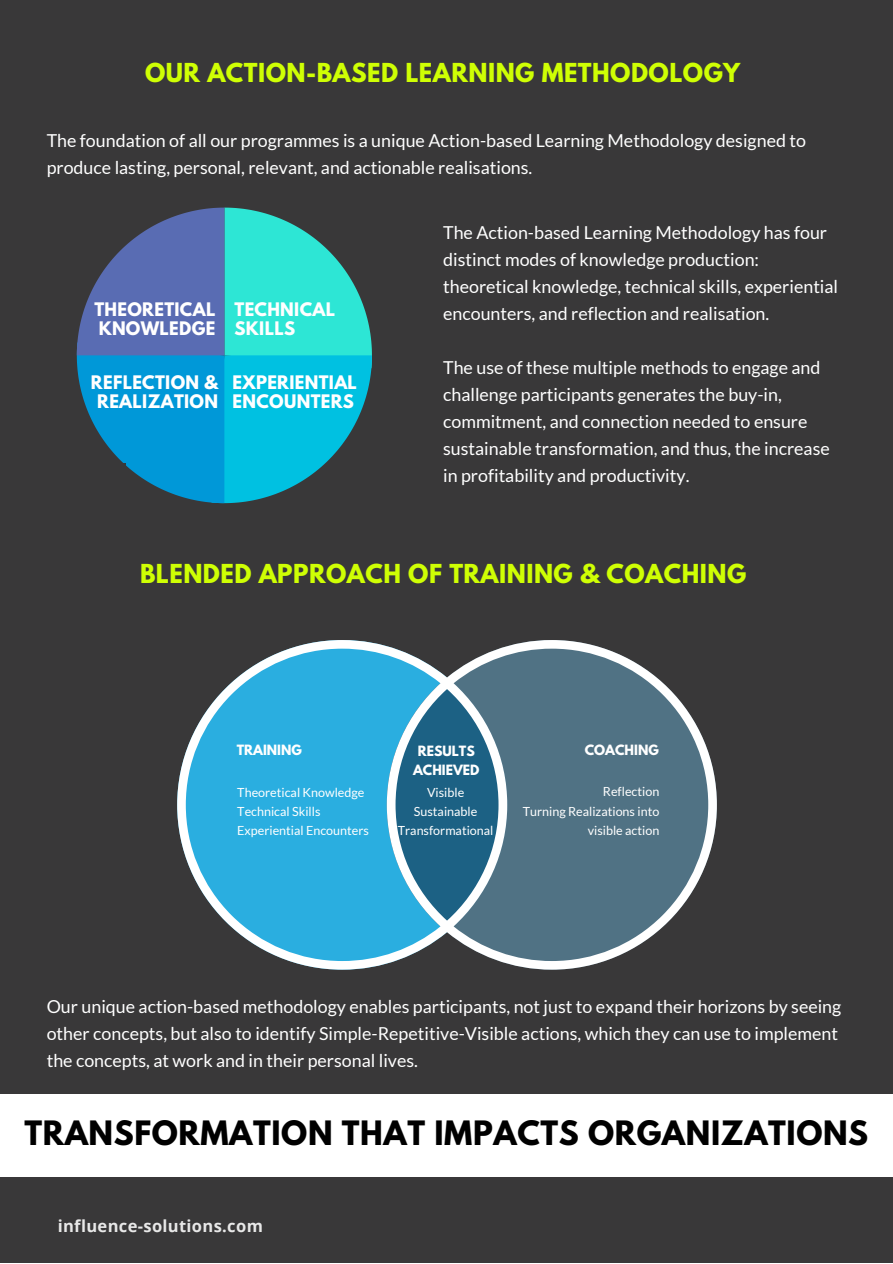
<style>
.page{position:relative;width:893px;height:1264px;background:#fff}
.page>*{position:absolute;margin:0;border:0;box-sizing:border-box;transform-origin:0 0}
.t1{font:700 29.7px "League Spartan";letter-spacing:.02em;color:#000}
.t2{font:700 23.1px "League Spartan";letter-spacing:.02em;color:#cfff04}
.t3{font:17.85px/27px "Lato";color:#fff}
.t4{font:700 16.5px/19px "League Spartan";letter-spacing:.02em;color:#fff}
.t5{font:700 16.5px "Open Sans";letter-spacing:.02em;color:#e8e8e8}
.t6{font:12.6px/19px "Lato";color:#fff;text-align:center}
.t7{font:700 12.6px/19px "League Spartan";color:#fff;text-align:center}
</style>
<div class="page">
<div style="left:0;top:0;width:892px;height:1262px;background:#393839"></div>
<div style="left:0;top:1094px;width:892px;height:82px;background:#fff"></div>
<svg style="left:177px;top:640px;width:539px;height:329px"></svg>
<svg style="left:77px;top:208px;width:295px;height:295px"></svg>
<div style="left:28px;top:463px;width:97px;height:57px;background:#393839"></div>
<div style="left:331px;top:464px;width:98px;height:57px;background:#393839"></div>
<div style="left:331px;top:182px;width:97px;height:57px;background:#393839"></div>
<div style="left:28px;top:192px;width:89px;height:53px;background:#393839"></div>
<p class="t2" style="left:145px;top:62px;width:596px">OUR ACTION-BASED LEARNING METHODOLOGY</p>
<p class="t3" style="left:47px;top:127px;width:760px">The foundation of all our programmes is a unique Action-based Learning Methodology designed to produce lasting, personal, relevant, and actionable realisations.</p>
<p class="t4" style="left:94px;top:302px;width:122px">THEORETICAL<br>KNOWLEDGE</p>
<p class="t4" style="left:234px;top:302px;width:102px">TECHNICAL<br>SKILLS</p>
<p class="t4" style="left:232px;top:374px;width:126px">EXPERIENTIAL<br>ENCOUNTERS</p>
<p class="t4" style="left:91px;top:375px;width:129px;text-align:center">REFLECTION &amp;<br>REALIZATION</p>
<p class="t3" style="left:443px;top:219px;width:396px">The Action-based Learning Methodology has four distinct modes of knowledge production: theoretical knowledge, technical skills, experiential encounters, and reflection and realisation.</p>
<p class="t3" style="left:443px;top:354px;width:388px">The use of these multiple methods to engage and challenge participants generates the buy-in, commitment, and connection needed to ensure sustainable transformation, and thus, the increase in profitability and productivity.</p>
<p class="t2" style="left:140px;top:561px;width:607px">BLENDED APPROACH OF TRAINING &amp; COACHING</p>
<p class="t7" style="left:237px;top:742px;width:67px">TRAINING</p>
<p class="t6" style="left:237px;top:782px;width:133px;text-align:left">Theoretical Knowledge<br>Technical Skills<br>Experiential Encounters</p>
<p class="t7" style="left:413px;top:743px;width:68px">RESULTS<br>ACHIEVED</p>
<p class="t6" style="left:398px;top:782px;width:97px">Visible<br>Sustainable<br>Transformational</p>
<p class="t7" style="left:584px;top:742px;width:75px">COACHING</p>
<p class="t6" style="left:522px;top:782px;width:138px;text-align:right">Reflection<br>Turning Realizations into visible action</p>
<p class="t3" style="left:47px;top:993px;width:796px">Our unique action-based methodology enables participants, not just to expand their horizons by seeing other concepts, but also to identify Simple-Repetitive-Visible actions, which they can use to implement the concepts, at work and in their personal lives.</p>
<h1 class="t1" style="left:24px;top:1118px;width:845px">TRANSFORMATION THAT IMPACTS ORGANIZATIONS</h1>
<p class="t5" style="left:58px;top:1214px;width:207px">influence-solutions.com</p>
</div>
